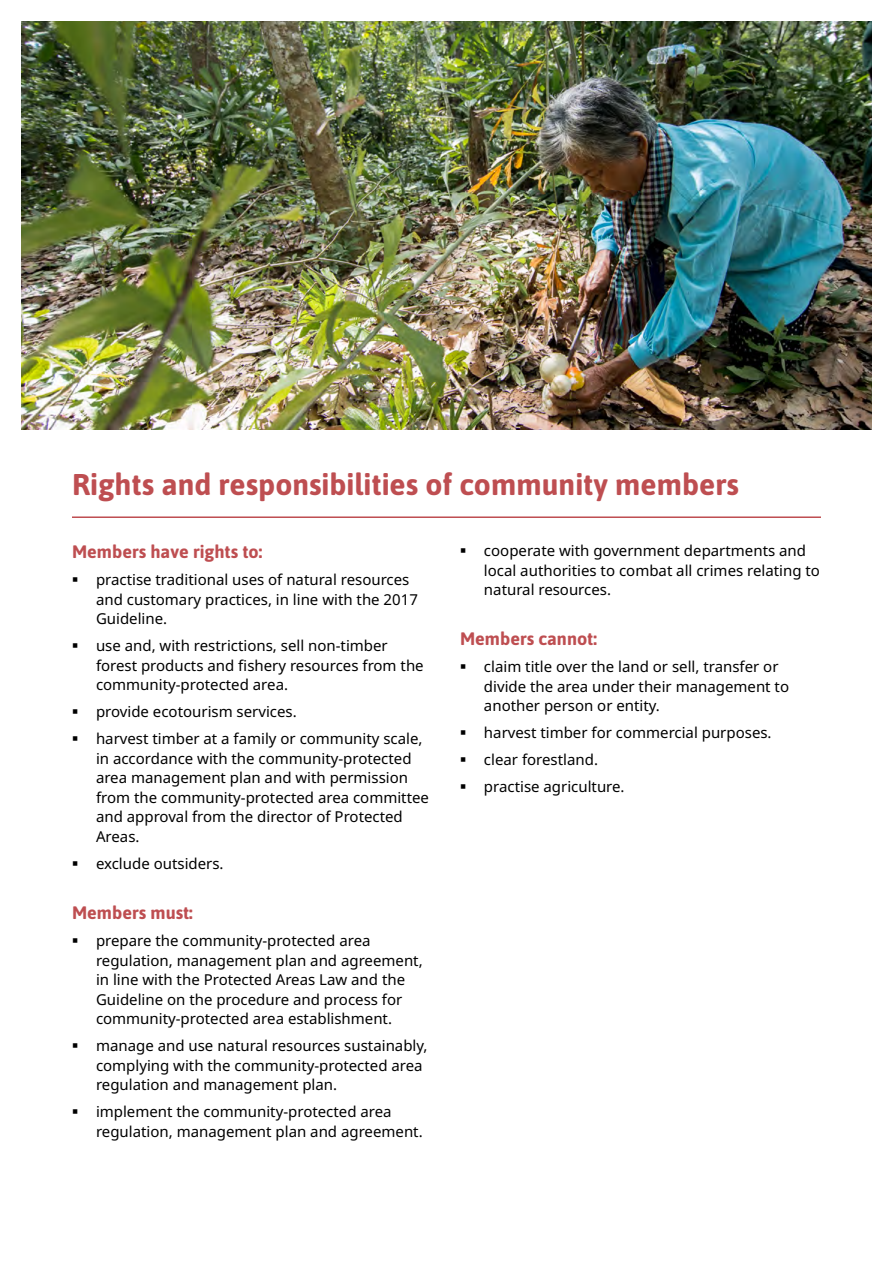
<style>
.page{position:relative;width:893px;height:1263px;background:#fff}
.page>*{position:absolute;margin:0;border:0;box-sizing:border-box;transform-origin:0 0}
.t1{font:700 30px "Asap";color:#be4e51}
.t2{font:700 18px "Asap";color:#be4e51}
.t3{font:15px/19.5px "Noto Sans";color:#000}
</style>
<div class="page">
<img style="left:21px;top:21px;width:851px;height:497px">
<h1 class="t1" style="left:72px;top:463px;width:668px">Rights and responsibilities of community members</h1>
<p class="t2" style="left:72px;top:539px;width:192px">Members have rights to:</p>
<p class="t3" style="left:96px;top:570px;width:323px">practise traditional uses of natural resources and customary practices, in line with the 2017<br>Guideline.</p>
<p class="t3" style="left:96px;top:636px;width:329px">use and, with restrictions, sell non-timber forest products and fishery resources from the community-protected area.</p>
<p class="t3" style="left:96px;top:699px;width:328px;line-height:27px">provide ecotourism services.<br>harvest timber at a family or community scale,</p>
<p class="t3" style="left:96px;top:749px;width:335px">in accordance with the community-protected area management plan and with permission from the community-protected area committee and approval from the director of Protected Areas.</p>
<p class="t3" style="left:96px;top:854px;width:129px">exclude outsiders.</p>
<p class="t2" style="left:72px;top:900px;width:122px">Members must:</p>
<p class="t3" style="left:96px;top:931px;width:328px">prepare the community-protected area regulation, management plan and agreement, in line with the Protected Areas Law and the Guideline on the procedure and process for community-protected area establishment.</p>
<p class="t3" style="left:96px;top:1036px;width:333px">manage and use natural resources sustainably, complying with the community-protected area regulation and management plan.</p>
<p class="t3" style="left:96px;top:1102px;width:328px">implement the community-protected area regulation, management plan and agreement.</p>
<p class="t3" style="left:484px;top:541px;width:338px">cooperate with government departments and local authorities to combat all crimes relating to natural resources.</p>
<p class="t2" style="left:460px;top:626px;width:138px">Members cannot:</p>
<p class="t3" style="left:484px;top:657px;width:307px">claim title over the land or sell, transfer or divide the area under their management to another person or entity.</p>
<p class="t3" style="left:484px;top:720px;width:289px;line-height:27px">harvest timber for commercial purposes. clear forestland.<br>practise agriculture.</p>
</div>
